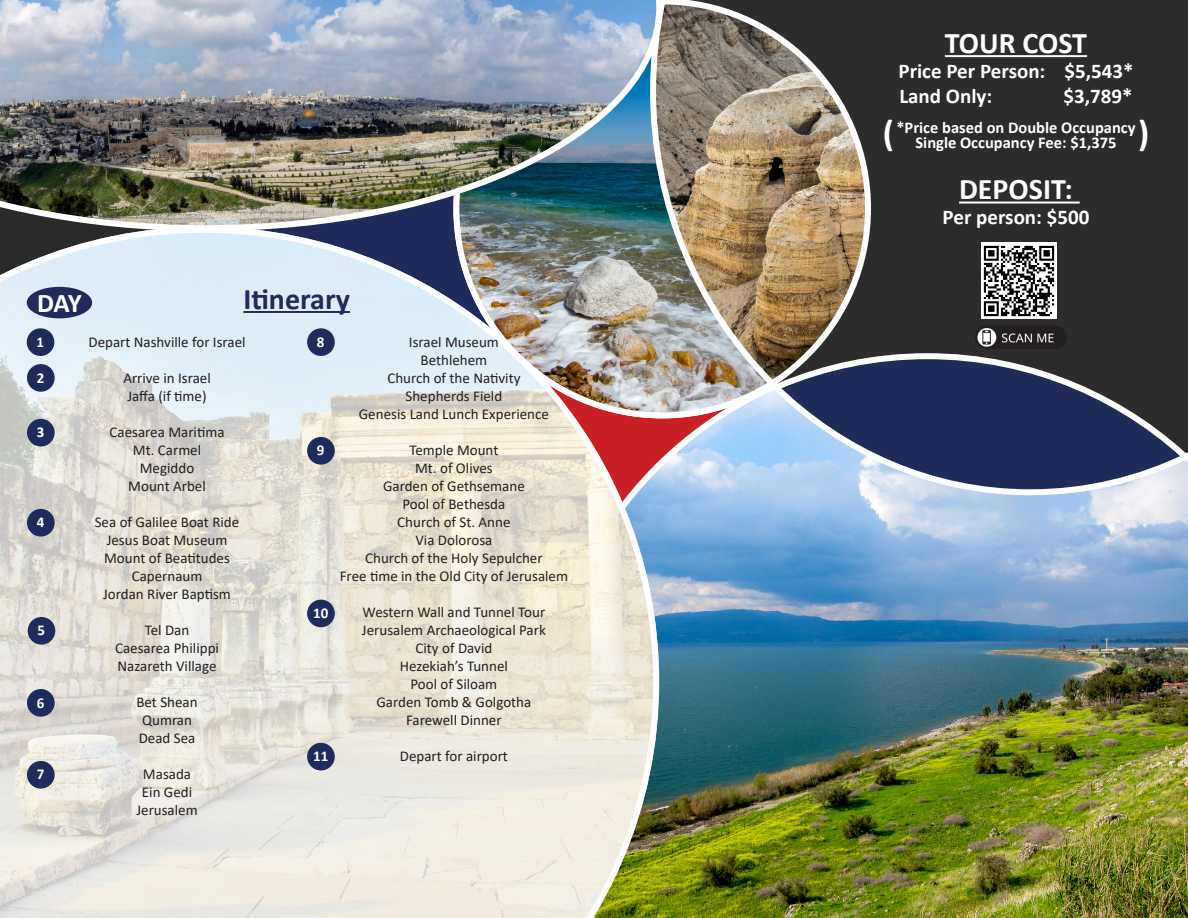
<style>
.page{position:relative;width:1188px;height:918px;background:#fff}
.page>*{position:absolute;margin:0;border:0;box-sizing:border-box;transform-origin:0 0}
.t1{font:700 36px "Calibri";color:#fff}
.t2{font:700 30px "Calibri";color:#fff}
.t3{font:700 30px "Calibri";color:#1f2b58}
.t4{font:700 27px "Calibri";color:#fff}
.t5{font:700 21px "Calibri";color:#fff}
.t6{font:700 16.5px "Calibri";color:#fff}
.t7{font:15px "Calibri";color:#231f20}
.t8{font:700 15px "Calibri";color:#fff}
</style>
<div class="page">
<div style="left:871px;top:0;width:317px;height:353px;background:#2b2c2b"></div>
<svg style="left:871px;top:353px;width:317px;height:26px;background:#444856"></svg>
<img style="left:659px;top:379px;width:529px;height:539px">
<svg style="left:0;top:231px;width:659px;height:687px;background:#e0ded7"></svg>
<img style="left:782px;top:0;width:89px;height:418px">
<img style="left:450px;top:0;width:332px;height:421px">
<img style="left:0;top:0;width:662px;height:231px">
<hr style="left:243px;top:311px;width:107px;height:2px;background:#1f2b58">
<div style="left:27px;top:328px;width:27px;height:28px;background:#202b5d;border-radius:50%"></div>
<div style="left:27px;top:364px;width:28px;height:28px;background:#202b5d;border-radius:50%"></div>
<div style="left:27px;top:419px;width:28px;height:27px;background:#202b5d;border-radius:50%"></div>
<div style="left:27px;top:509px;width:28px;height:28px;background:#202b5d;border-radius:50%"></div>
<div style="left:28px;top:617px;width:27px;height:28px;background:#202b5d;border-radius:50%"></div>
<div style="left:27px;top:689px;width:28px;height:28px;background:#202b5d;border-radius:50%"></div>
<div style="left:27px;top:761px;width:28px;height:28px;background:#202b5d;border-radius:50%"></div>
<div style="left:307px;top:328px;width:28px;height:28px;background:#202b5d;border-radius:50%"></div>
<div style="left:307px;top:437px;width:28px;height:28px;background:#202b5d;border-radius:50%"></div>
<div style="left:307px;top:600px;width:28px;height:27px;background:#202b5d;border-radius:50%"></div>
<div style="left:307px;top:743px;width:28px;height:27px;background:#202b5d;border-radius:50%"></div>
<div style="left:27px;top:287px;width:65px;height:31px;background:#1e2b5b;border-radius:50%"></div>
<hr style="left:945px;top:55px;width:142px;height:2px;background:#fff">
<hr style="left:959px;top:202px;width:121px;height:2px;background:#fff">
<img style="left:976px;top:323px;width:90px;height:25px">
<img style="left:981px;top:243px;width:76px;height:75px">
<p class="t4" style="left:37px;top:283px;width:46px">DAY</p>
<p class="t3" style="left:243px;top:277px;width:108px">Itinerary</p>
<p class="t8" style="left:36px;top:331px;width:9px">1</p>
<p class="t8" style="left:37px;top:367px;width:9px">2</p>
<p class="t8" style="left:37px;top:422px;width:9px">3</p>
<p class="t8" style="left:37px;top:512px;width:9px">4</p>
<p class="t8" style="left:37px;top:620px;width:9px">5</p>
<p class="t8" style="left:37px;top:692px;width:9px">6</p>
<p class="t8" style="left:37px;top:764px;width:9px">7</p>
<p class="t7" style="left:88px;top:332px;width:159px">Depart Nashville for Israel</p>
<p class="t7" style="left:123px;top:368px;width:89px">Arrive in Israel</p>
<p class="t7" style="left:127px;top:386px;width:81px">Jaffa (if time)</p>
<p class="t7" style="left:110px;top:422px;width:116px">Caesarea Maritima</p>
<p class="t7" style="left:133px;top:440px;width:70px">Mt. Carmel</p>
<p class="t7" style="left:140px;top:458px;width:56px">Megiddo</p>
<p class="t7" style="left:128px;top:476px;width:79px">Mount Arbel</p>
<p class="t7" style="left:95px;top:512px;width:146px">Sea of Galilee Boat Ride</p>
<p class="t7" style="left:107px;top:530px;width:122px">Jesus Boat Museum</p>
<p class="t7" style="left:104px;top:548px;width:127px">Mount of Beatitudes</p>
<p class="t7" style="left:132px;top:566px;width:72px">Capernaum</p>
<p class="t7" style="left:103px;top:584px;width:129px">Jordan River Baptism</p>
<p class="t7" style="left:145px;top:620px;width:46px">Tel Dan</p>
<p class="t7" style="left:115px;top:638px;width:105px">Caesarea Philippi</p>
<p class="t7" style="left:118px;top:656px;width:100px">Nazareth Village</p>
<p class="t7" style="left:136px;top:692px;width:63px">Bet Shean</p>
<p class="t7" style="left:142px;top:710px;width:51px">Qumran</p>
<p class="t7" style="left:139px;top:728px;width:58px">Dead Sea</p>
<p class="t7" style="left:143px;top:764px;width:50px">Masada</p>
<p class="t7" style="left:142px;top:782px;width:52px">Ein Gedi</p>
<p class="t7" style="left:136px;top:800px;width:63px">Jerusalem</p>
<p class="t8" style="left:317px;top:331px;width:9px">8</p>
<p class="t8" style="left:317px;top:440px;width:9px">9</p>
<p class="t8" style="left:313px;top:603px;width:17px">10</p>
<p class="t8" style="left:313px;top:746px;width:17px">11</p>
<p class="t7" style="left:409px;top:332px;width:91px">Israel Museum</p>
<p class="t7" style="left:421px;top:350px;width:68px">Bethlehem</p>
<p class="t7" style="left:387px;top:368px;width:135px">Church of the Nativity</p>
<p class="t7" style="left:406px;top:386px;width:98px">Shepherds Field</p>
<p class="t7" style="left:359px;top:404px;width:192px">Genesis Land Lunch Experience</p>
<p class="t7" style="left:409px;top:440px;width:90px">Temple Mount</p>
<p class="t7" style="left:415px;top:458px;width:79px">Mt. of Olives</p>
<p class="t7" style="left:383px;top:476px;width:143px">Garden of Gethsemane</p>
<p class="t7" style="left:403px;top:494px;width:104px">Pool of Bethesda</p>
<p class="t7" style="left:397px;top:512px;width:115px">Church of St. Anne</p>
<p class="t7" style="left:415px;top:530px;width:78px">Via Dolorosa</p>
<p class="t7" style="left:365px;top:548px;width:179px">Church of the Holy Sepulcher</p>
<p class="t7" style="left:340px;top:566px;width:230px">Free time in the Old City of Jerusalem</p>
<p class="t7" style="left:363px;top:602px;width:184px">Western Wall and Tunnel Tour</p>
<p class="t7" style="left:362px;top:620px;width:185px">Jerusalem Archaeological Park</p>
<p class="t7" style="left:416px;top:638px;width:78px">City of David</p>
<p class="t7" style="left:400px;top:656px;width:110px">Hezekiah’s Tunnel</p>
<p class="t7" style="left:411px;top:674px;width:88px">Pool of Siloam</p>
<p class="t7" style="left:377px;top:692px;width:156px">Garden Tomb &amp; Golgotha</p>
<p class="t7" style="left:406px;top:710px;width:97px">Farewell Dinner</p>
<p class="t7" style="left:400px;top:746px;width:110px">Depart for airport</p>
<p class="t2" style="left:945px;top:22px;width:144px">TOUR COST</p>
<p class="t5" style="left:899px;top:56px;width:236px">Price Per Person: $5,543*</p>
<p class="t5" style="left:899px;top:81px;width:94px">Land Only:</p>
<p class="t5" style="left:1064px;top:81px;width:71px">$3,789*</p>
<p class="t6" style="left:896px;top:116px;width:241px">*Price based on Double Occupancy</p>
<p class="t6" style="left:915px;top:131px;width:203px">Single Occupancy Fee: $1,375</p>
<p class="t2" style="left:959px;top:168px;width:115px">DEPOSIT:</p>
<p class="t5" style="left:943px;top:203px;width:148px">Per person: $500</p>
<p class="t1" style="left:883px;top:107px;width:13px">(</p>
<p class="t1" style="left:1138px;top:107px;width:13px">)</p>
</div>
